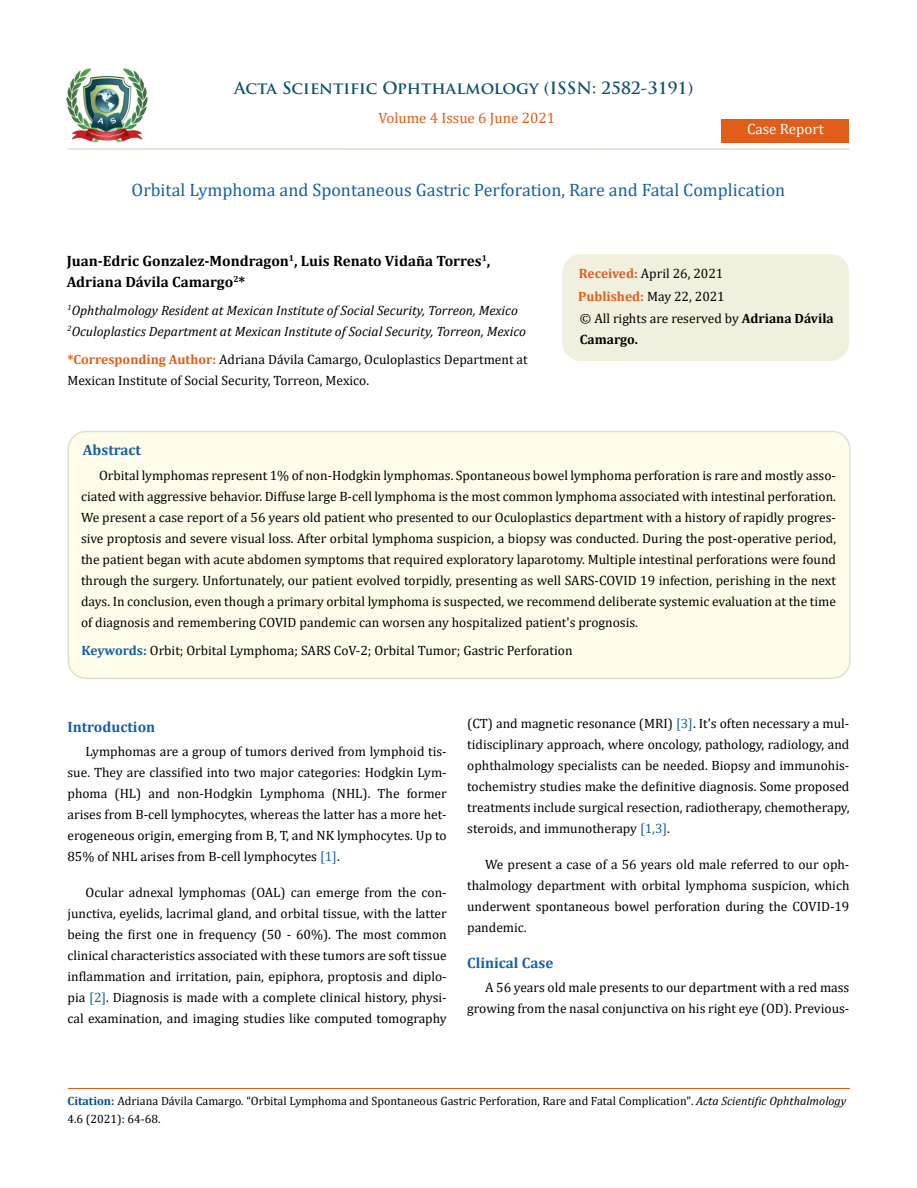
<style>
.page{position:relative;width:917px;height:1188px;background:#fff}
.page>*{position:absolute;margin:0;border:0;box-sizing:border-box;transform-origin:0 0}
.t1{font:18px "Cambria";color:#1560a6}
.t2{font:700 16.5px "Trajan Pro";color:#0e546a}
.t3{font:700 15px/21px "Cambria";color:#000}
.t4{font:700 15px "Cambria";color:#1560a6}
.t5{font:15px "Cambria";color:#e05d1a}
.t6{font:15px "Cambria";color:#fff}
.t7{font:13.5px/21px "Cambria";color:#000;text-align:justify}
.t8{font:italic 13.5px/21px "Cambria";color:#000}
.t9{font:12px/18px "Cambria";color:#000}
.s1{font-weight:700;color:#e05d1a}
.s2{font-weight:700}
.s3{font-weight:700;color:#1560a6}
.s4{color:#1560a6}
.s5{font-weight:700;color:#035089}
.s6{font-style:italic}
</style>
<div class="page">
<img style="left:67px;top:68px;width:80px;height:74px">
<div style="left:721px;top:119px;width:128px;height:23px;background:#e05d1a"></div>
<div style="left:563px;top:255px;width:285px;height:105px;background:#f1f0de;border-radius:18px"></div>
<div style="left:562px;top:254px;width:287px;height:107px;border:2px solid #f1f0de;border-radius:18px"></div>
<div style="left:68px;top:431px;width:781px;height:247px;background:#fffde9;border-radius:18px"></div>
<div style="left:67px;top:431px;width:783px;height:248px;border:2px solid #e0dfcd;border-radius:18px"></div>
<hr style="left:68px;top:1088px;width:781px;height:1px;background:#e05d1a">
<hr style="left:67px;top:148px;width:782px;height:2px;background:#e0dfcd">
<p class="t2" style="left:234px;top:77px;width:461px">Acta Scientific Ophthalmology (ISSN: 2582-3191)</p>
<p class="t5" style="left:378px;top:109px;width:178px">Volume 4 Issue 6 June 2021</p>
<p class="t6" style="left:747px;top:120px;width:78px">Case Report</p>
<h1 class="t1" style="left:132px;top:180px;width:655px">Orbital Lymphoma and Spontaneous Gastric Perforation, Rare and Fatal Complication</h1>
<p class="t3" style="left:67px;top:250px;width:425px">Juan-Edric Gonzalez-Mondragon<sup>1</sup>, Luis Renato Vidaña Torres<sup>1</sup>,<br>Adriana Dávila Camargo<sup>2</sup>*</p>
<p class="t8" style="left:67px;top:299px;width:460px"><sup>1</sup>Ophthalmology Resident at Mexican Institute of Social Security, Torreon, Mexico<br><sup>2</sup>Oculoplastics Department at Mexican Institute of Social Security, Torreon, Mexico</p>
<p class="t7" style="left:67px;top:349px;width:462px"><span class="s1">*Corresponding Author:</span> Adriana Dávila Camargo, Oculoplastics Department at<br>Mexican Institute of Social Security, Torreon, Mexico.</p>
<p class="t7" style="left:578px;top:262px;width:148px;line-height:23px"><span class="s1">Received:</span> April 26, 2021<br><span class="s1">Published:</span> May 22, 2021</p>
<p class="t7" style="left:580px;top:307px;width:255px">© All rights are reserved by <span class="s2">Adriana Dávila<br>Camargo.</span></p>
<p class="t4" style="left:83px;top:439px;width:60px">Abstract</p>
<p class="t7" style="left:81px;top:465px;width:756px;text-indent:18px">Orbital lymphomas represent 1% of non-Hodgkin lymphomas. Spontaneous bowel lymphoma perforation is rare and mostly asso&shy;ciated with aggressive behavior. Diffuse large B-cell lymphoma is the most common lymphoma associated with intestinal perforation.<br>We present a case report of a 56 years old patient who presented to our Oculoplastics department with a history of rapidly progres&shy;sive proptosis and severe visual loss. After orbital lymphoma suspicion, a biopsy was conducted. During the post-operative period, the patient began with acute abdomen symptoms that required exploratory laparotomy. Multiple intestinal perforations were found through the surgery. Unfortunately, our patient evolved torpidly, presenting as well SARS-COVID 19 infection, perishing in the next days. In conclusion, even though a primary orbital lymphoma is suspected, we recommend deliberate systemic evaluation at the time of diagnosis and remembering COVID pandemic can worsen any hospitalized patient's prognosis.</p>
<p class="t7" style="left:82px;top:639px;width:492px"><span class="s3">Keywords:</span> Orbit; Orbital Lymphoma; SARS CoV-2; Orbital Tumor; Gastric Perforation</p>
<p class="t4" style="left:67px;top:716px;width:89px">Introduction</p>
<p class="t7" style="left:67px;top:741px;width:381px;text-indent:18px">Lymphomas are a group of tumors derived from lymphoid tis&shy;sue. They are classified into two major categories: Hodgkin Lym&shy;phoma (HL) and non-Hodgkin Lymphoma (NHL). The former arises from B-cell lymphocytes, whereas the latter has a more het&shy;erogeneous origin, emerging from B, T, and NK lymphocytes. Up to 85% of NHL arises from B-cell lymphocytes <span class="s4">[1]</span>.</p>
<p class="t7" style="left:67px;top:882px;width:381px;text-indent:18px">Ocular adnexal lymphomas (OAL) can emerge from the con&shy;junctiva, eyelids, lacrimal gland, and orbital tissue, with the latter being the first one in frequency (50 - 60%). The most common clinical characteristics associated with these tumors are soft tissue inflammation and irritation, pain, epiphora, proptosis and diplo&shy;pia <span class="s4">[2]</span>. Diagnosis is made with a complete clinical history, physi&shy;cal examination, and imaging studies like computed tomography</p>
<p class="t7" style="left:467px;top:713px;width:384px">(CT) and magnetic resonance (MRI) <span class="s4">[3]</span>. It's often necessary a mul&shy;tidisciplinary approach, where oncology, pathology, radiology, and ophthalmology specialists can be needed. Biopsy and immunohis&shy;tochemistry studies make the definitive diagnosis. Some proposed treatments include surgical resection, radiotherapy, chemotherapy, steroids, and immunotherapy <span class="s4">[1,3]</span>.</p>
<p class="t7" style="left:467px;top:854px;width:384px;text-indent:18px">We present a case of a 56 years old male referred to our oph&shy;thalmology department with orbital lymphoma suspicion, which underwent spontaneous bowel perforation during the COVID-19 pandemic.</p>
<p class="t4" style="left:467px;top:952px;width:88px">Clinical Case</p>
<p class="t7" style="left:467px;top:977px;width:384px;text-align:right">A 56 years old male presents to our department with a red mass growing from the nasal conjunctiva on his right eye (OD). Previous-</p>
<p class="t9" style="left:68px;top:1092px;width:780px"><span class="s5">Citation:</span> Adriana Dávila Camargo<span class="s6">.</span> “Orbital Lymphoma and Spontaneous Gastric Perforation, Rare and Fatal Complication". <span class="s6">Acta Scientific Ophthalmology<br></span>4.6 (2021): 64-68.</p>
</div>
